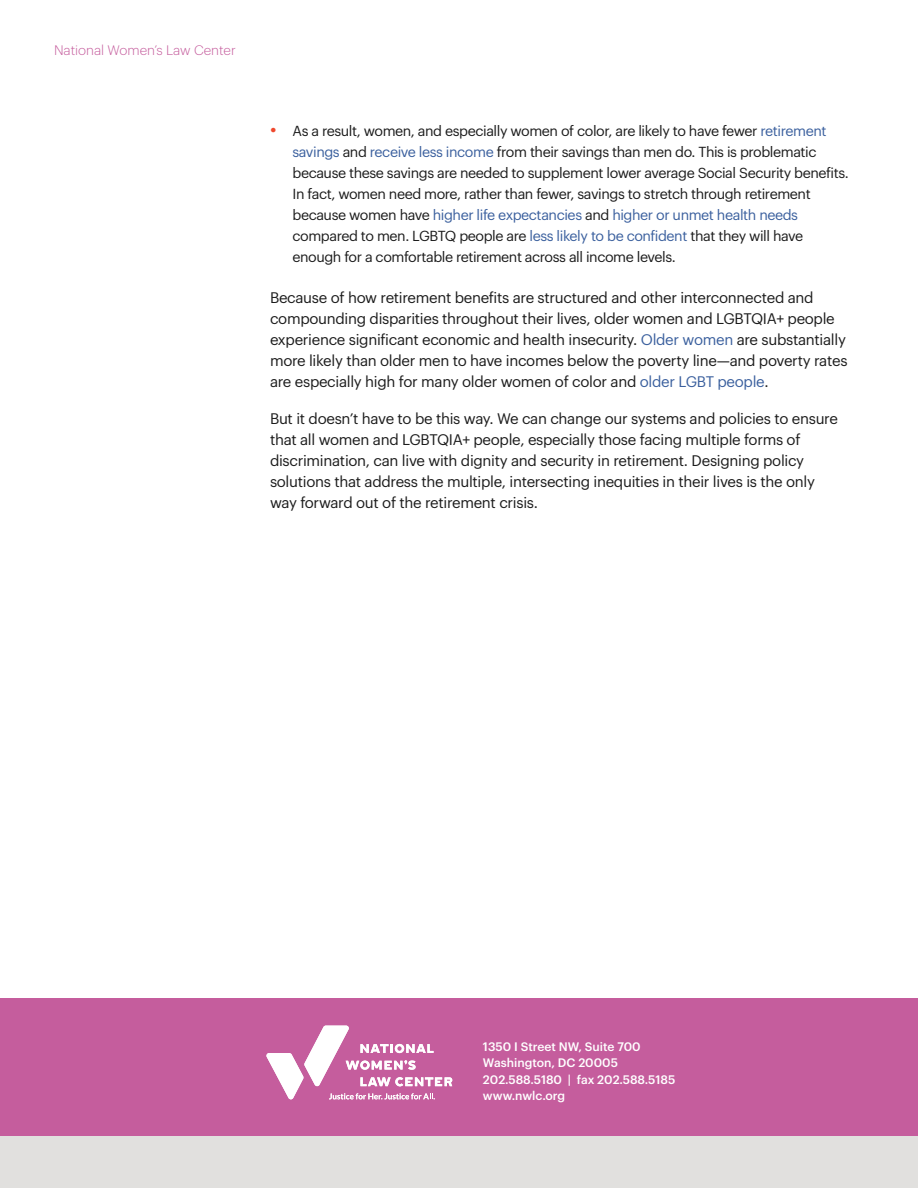
<style>
.page{position:relative;width:918px;height:1188px;background:#fff}
.page>*{position:absolute;margin:0;border:0;box-sizing:border-box;transform-origin:0 0}
.t1{font:15px/21px "Graphik";letter-spacing:-.02em;color:#1c1c1c}
.t2{font:14.25px/21px "Graphik";letter-spacing:-.03em;color:#1c1c1c}
.t3{font:300 13.5px "Graphik";color:#c55d9d}
.t4{font:500 12.15px/16.5px "Graphik";color:#fff}
.s1{font-size:19.5px;color:#ef482d}
.s2{color:#3b609e}
</style>
<div class="page">
<div style="left:0;top:1134px;width:918px;height:54px;background:#e1e0de"></div>
<div style="left:0;top:999px;width:918px;height:137px;background:#c55d9d"></div>
<svg style="left:266px;top:1026px;width:186px;height:74px"></svg>
<p class="t3" style="left:54px;top:41px;width:183px">National Women’s Law Center</p>
<p class="t2" style="left:292px;top:119px;width:558px;text-indent:-22px"><span class="s1">•</span> As a result, women, and especially women of color, are likely to have fewer <span class="s2">retirement savings</span> and <span class="s2">receive less income</span> from their savings than men do. This is problematic because these savings are needed to supplement lower average Social Security benefits.<br>In fact, women need more, rather than fewer, savings to stretch through retirement because women have <span class="s2">higher life expectancies</span> and <span class="s2">higher or unmet health needs </span>compared to men. LGBTQ people are <span class="s2">less likely to be confident</span> that they will have enough for a comfortable retirement across all income levels.</p>
<p class="t1" style="left:270px;top:285px;width:579px">Because of how retirement benefits are structured and other interconnected and compounding disparities throughout their lives, older women and LGBTQIA+ people experience significant economic and health insecurity. <span class="s2">Older women</span> are substantially more likely than older men to have incomes below the poverty line—and poverty rates are especially high for many older women of color and <span class="s2">older LGBT people</span>.</p>
<p class="t1" style="left:270px;top:406px;width:569px">But it doesn’t have to be this way. We can change our systems and policies to ensure that all women and LGBTQIA+ people, especially those facing multiple forms of discrimination, can live with dignity and security in retirement. Designing policy solutions that address the multiple, intersecting inequities in their lives is the only way forward out of the retirement crisis.</p>
<p class="t4" style="left:483px;top:1037px;width:194px">1350 I Street NW, Suite 700<br>Washington, DC 20005<br>202.588.5180 | fax 202.588.5185 www.nwlc.org</p>
</div>
